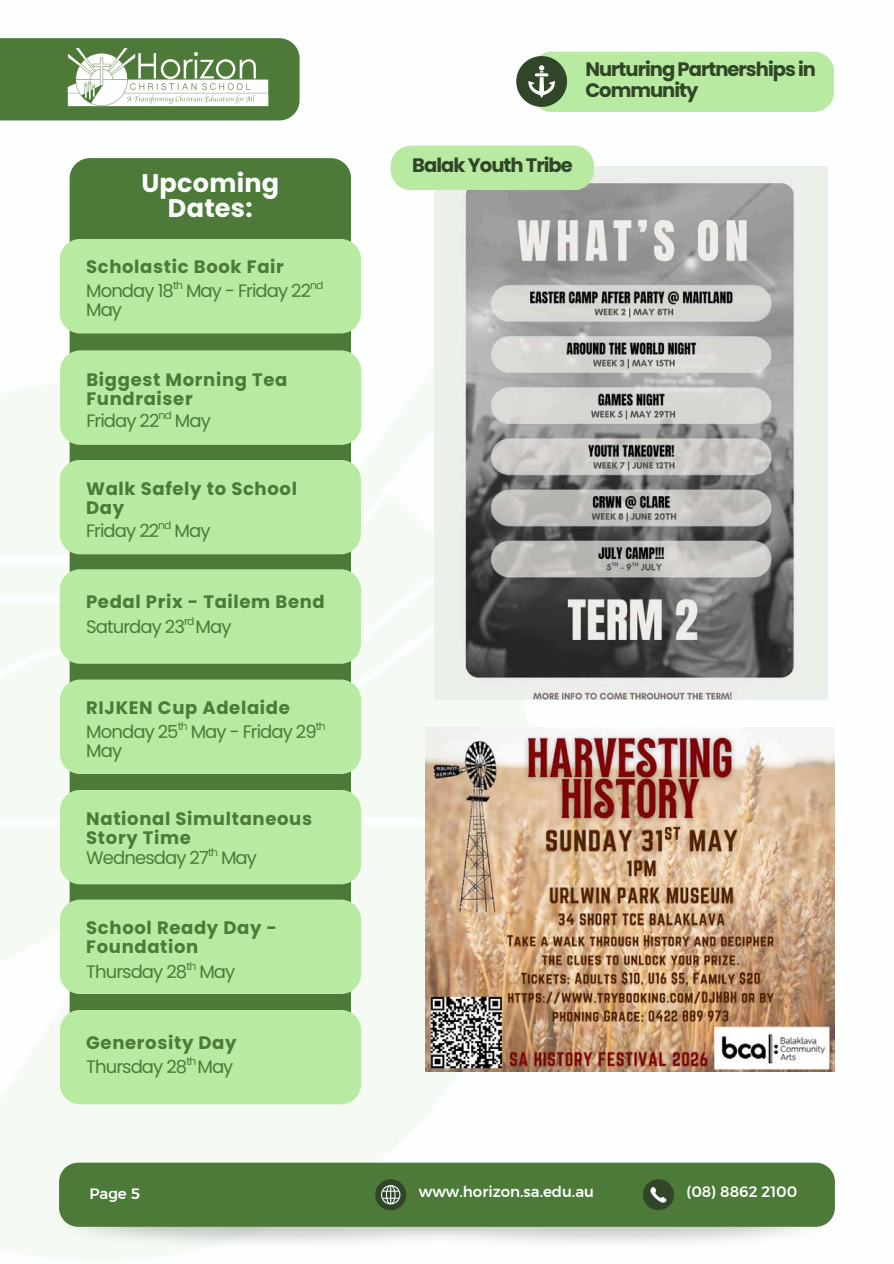
<style>
.page{position:relative;width:894px;height:1264px;background:#fff}
.page>*{position:absolute;margin:0;border:0;box-sizing:border-box;transform-origin:0 0}
.t1{font:700 25.5px/24.8px "Poppins";letter-spacing:.01em;color:#fcfffe;text-align:center}
.t2{font:700 19.5px/21.5px "Poppins";letter-spacing:-.05em;color:#314528}
.t3{font:700 18px/19.2px "Poppins";letter-spacing:.035em;color:#4d7a38}
.t4{font:18px/19.2px "Poppins";letter-spacing:-.05em;color:#4d7a38}
.t5{font:15px "Kief Montaser Medium";color:#fcfffe}
.t6{font:10.8px "Poppins";letter-spacing:-.085em;color:#4d7a38}
</style>
<div class="page">
<img style="left:43px;top:1213px;width:335px;height:36px">
<img style="left:378px;top:1196px;width:457px;height:48px">
<div style="left:0;top:38px;width:299px;height:82px;background:#4d7a38"></div>
<div style="left:59px;top:1162px;width:775px;height:64px;background:#4d7a38"></div>
<svg style="left:375px;top:1179px;width:31px;height:31px"></svg>
<svg style="left:643px;top:1179px;width:30px;height:31px"></svg>
<img style="left:59px;top:38px;width:217px;height:69px">
<div style="left:70px;top:158px;width:281px;height:878px;background:#4d7a38"></div>
<div style="left:60px;top:239px;width:301px;height:94px;background:#b8eba1"></div>
<div style="left:531px;top:52px;width:302px;height:60px;background:#b8eba1"></div>
<svg style="left:516px;top:56px;width:50px;height:51px"></svg>
<hr style="left:534px;top:73px;width:14px;height:3px;background:#fff;border-radius:2px">
<div style="left:60px;top:350px;width:301px;height:95px;background:#b8eba1"></div>
<div style="left:60px;top:569px;width:301px;height:94px;background:#b8eba1"></div>
<div style="left:60px;top:679px;width:301px;height:95px;background:#b8eba1"></div>
<div style="left:60px;top:789px;width:301px;height:95px;background:#b8eba1"></div>
<div style="left:60px;top:899px;width:301px;height:95px;background:#b8eba1"></div>
<div style="left:60px;top:1009px;width:301px;height:95px;background:#b8eba1"></div>
<div style="left:60px;top:460px;width:301px;height:94px;background:#b8eba1"></div>
<img style="left:434px;top:166px;width:393px;height:534px">
<div style="left:390px;top:146px;width:204px;height:44px;background:#b8eba1"></div>
<img style="left:426px;top:727px;width:408px;height:343px">
<h1 class="t1" style="left:141px;top:171px;width:139px">Upcoming<br>Dates:</h1>
<p class="t3" style="left:86px;top:257px;width:199px">Scholastic Book Fair</p>
<p class="t4" style="left:86px;top:281px;width:226px">Monday 18 May - Friday 22<br>May</p>
<p class="t6" style="left:173px;top:278px;width:11px">th</p>
<p class="t6" style="left:310px;top:278px;width:15px">nd</p>
<p class="t3" style="left:86px;top:369px;width:202px">Biggest Morning Tea<br>Fundraiser</p>
<p class="t4" style="left:86px;top:411px;width:126px">Friday 22 May</p>
<p class="t6" style="left:158px;top:408px;width:15px">nd</p>
<p class="t3" style="left:86px;top:479px;width:212px">Walk Safely to School<br>Day</p>
<p class="t4" style="left:86px;top:521px;width:126px">Friday 22 May</p>
<p class="t6" style="left:158px;top:517px;width:15px">nd</p>
<p class="t3" style="left:86px;top:592px;width:240px">Pedal Prix - Tailem Bend</p>
<p class="t4" style="left:86px;top:616px;width:147px">Saturday 23 May</p>
<p class="t6" style="left:184px;top:613px;width:12px">rd</p>
<p class="t3" style="left:86px;top:697px;width:205px">RIJKEN Cup Adelaide</p>
<p class="t4" style="left:86px;top:722px;width:232px">Monday 25 May - Friday 29<br>May</p>
<p class="t6" style="left:178px;top:718px;width:11px">th</p>
<p class="t6" style="left:316px;top:718px;width:11px">th</p>
<p class="t3" style="left:86px;top:808px;width:227px">National Simultaneous<br>Story Time</p>
<p class="t4" style="left:86px;top:847px;width:172px">Wednesday 27 May</p>
<p class="t6" style="left:208px;top:844px;width:11px">th</p>
<p class="t3" style="left:86px;top:917px;width:192px">School Ready Day -<br>Foundation</p>
<p class="t4" style="left:86px;top:961px;width:150px">Thursday 28 May</p>
<p class="t6" style="left:186px;top:958px;width:11px">th</p>
<p class="t3" style="left:86px;top:1033px;width:152px">Generosity Day</p>
<p class="t4" style="left:86px;top:1057px;width:149px">Thursday 28 May</p>
<p class="t6" style="left:186px;top:1054px;width:11px">th</p>
<p class="t2" style="left:585px;top:58px;width:232px">Nurturing Partnerships in<br>Community</p>
<p class="t2" style="left:412px;top:155px;width:162px">Balak Youth Tribe</p>
<p class="t5" style="left:89px;top:1184px;width:52px">Page 5</p>
<p class="t5" style="left:419px;top:1182px;width:177px">www.horizon.sa.edu.au</p>
<p class="t5" style="left:686px;top:1182px;width:112px">(08) 8862 2100</p>
</div>
